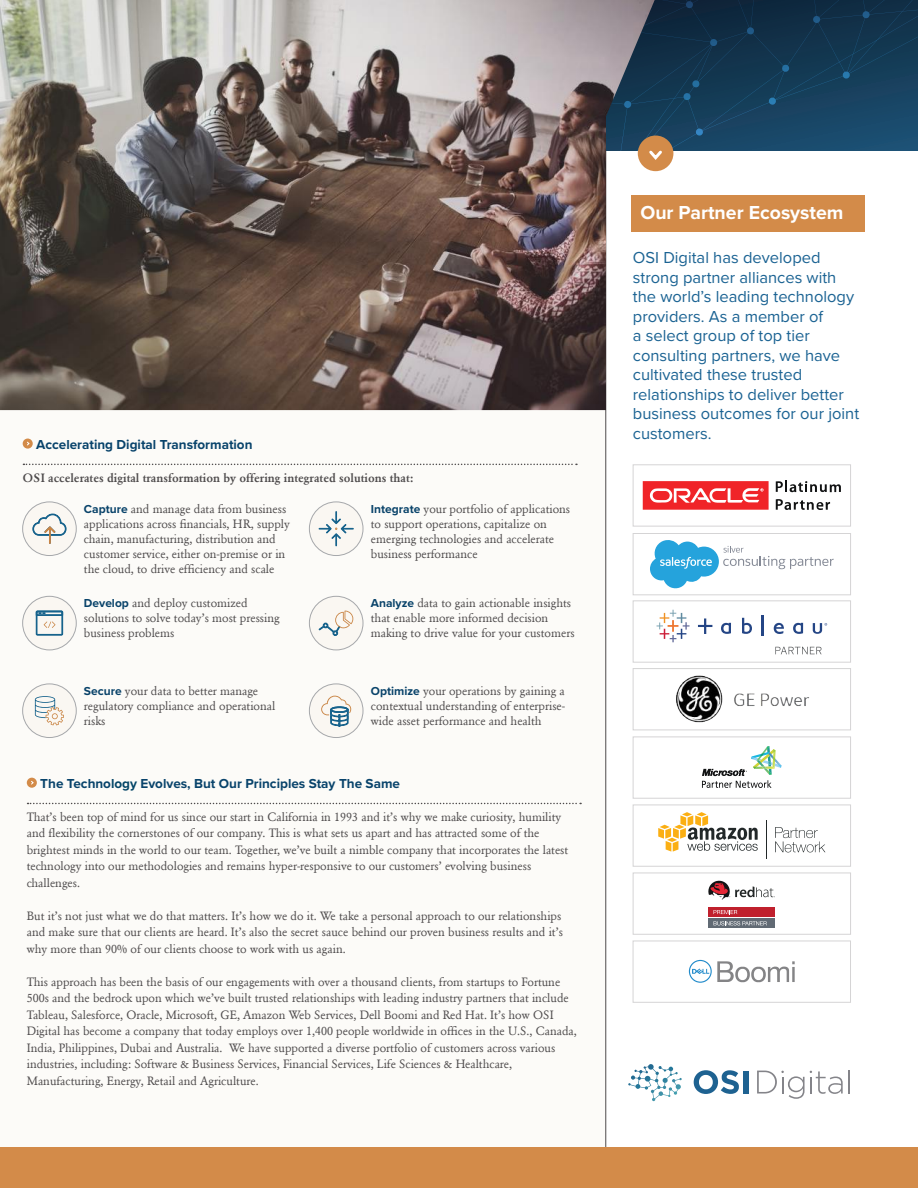
<style>
.page{position:relative;width:918px;height:1188px;background:#fff}
.page>*{position:absolute;margin:0;border:0;box-sizing:border-box;transform-origin:0 0}
.t1{font:700 19.5px "Proxima Nova";color:#fff}
.t2{font:16.5px/19.5px "Proxima Nova";color:#1b6393}
.t3{font:700 13.5px "Proxima Nova";color:#08436b}
.t4{font:12px/15px "Garamond BE";color:#4e4b4c}
.t5{font:500 12px "Garamond BE";color:#4e4b4c}
.s1{font-family:"Proxima Nova";font-weight:700;color:#09436a}
.s2{color:#034567}
</style>
<div class="page">
<div style="left:0;top:174px;width:916px;height:1014px;background:#fcfbf8"></div>
<div style="left:606px;top:0;width:312px;height:1188px;background:#fff"></div>
<svg style="left:655px;top:0;width:263px;height:151px;background:#143a55"></svg>
<div style="left:638px;top:136px;width:35px;height:35px;background:#d38b49;border-radius:50%"></div>
<svg style="left:655px;top:150px;width:7px;height:10px"></svg>
<hr style="left:606px;top:151px;width:1px;height:1037px;background:#4e4b4c">
<div style="left:0;top:1148px;width:918px;height:40px;background:#d38b49"></div>
<img style="left:0;top:0;width:655px;height:410px">
<svg style="left:23px;top:439px;width:10px;height:10px"></svg>
<svg style="left:23px;top:464px;width:554px;height:1px"></svg>
<svg style="left:27px;top:778px;width:10px;height:10px"></svg>
<svg style="left:28px;top:803px;width:553px;height:1px"></svg>
<div style="left:631px;top:195px;width:234px;height:37px;background:#d38b49"></div>
<div style="left:309px;top:502px;width:54px;height:54px;background:#faf7f2;border-radius:50%"></div>
<div style="left:309px;top:502px;width:54px;height:54px;border:1px solid #a6a8ab;border-radius:50%"></div>
<svg style="left:319px;top:511px;width:35px;height:35px"></svg>
<div style="left:23px;top:596px;width:53px;height:54px;background:#faf7f2;border-radius:50%"></div>
<div style="left:22px;top:596px;width:54px;height:54px;border:1px solid #a6a8ab;border-radius:50%"></div>
<svg style="left:36px;top:611px;width:27px;height:25px"></svg>
<div style="left:23px;top:684px;width:53px;height:54px;background:#faf7f2;border-radius:50%"></div>
<div style="left:22px;top:684px;width:54px;height:54px;border:1px solid #a6a8ab;border-radius:50%"></div>
<svg style="left:35px;top:696px;width:29px;height:29px"></svg>
<div style="left:309px;top:596px;width:54px;height:54px;background:#faf7f2;border-radius:50%"></div>
<div style="left:309px;top:596px;width:54px;height:54px;border:1px solid #a6a8ab;border-radius:50%"></div>
<svg style="left:319px;top:611px;width:34px;height:25px"></svg>
<div style="left:309px;top:684px;width:54px;height:54px;background:#faf7f2;border-radius:50%"></div>
<div style="left:309px;top:684px;width:54px;height:54px;border:1px solid #a6a8ab;border-radius:50%"></div>
<svg style="left:321px;top:696px;width:30px;height:30px"></svg>
<div style="left:23px;top:502px;width:53px;height:54px;background:#faf7f2;border-radius:50%"></div>
<div style="left:22px;top:502px;width:54px;height:54px;border:1px solid #a6a8ab;border-radius:50%"></div>
<svg style="left:32px;top:514px;width:34px;height:30px"></svg>
<div style="left:633px;top:465px;width:218px;height:61px;background:#fff;border:1px solid #d5d4d5"></div>
<svg style="left:776px;top:499px;width:54px;height:11px"></svg>
<svg style="left:776px;top:481px;width:65px;height:11px"></svg>
<svg style="left:643px;top:481px;width:126px;height:29px;background:#f24f53"></svg>
<div style="left:633px;top:533px;width:218px;height:62px;background:#fff;border:1px solid #d5d4d5"></div>
<svg style="left:650px;top:540px;width:184px;height:49px"></svg>
<div style="left:633px;top:601px;width:218px;height:61px;background:#fff;border:1px solid #d5d4d5"></div>
<svg style="left:657px;top:610px;width:33px;height:32px"></svg>
<svg style="left:742px;top:618px;width:10px;height:16px"></svg>
<hr style="left:762px;top:616px;width:2px;height:20px;background:#244585">
<svg style="left:774px;top:623px;width:10px;height:11px"></svg>
<svg style="left:721px;top:623px;width:10px;height:11px"></svg>
<svg style="left:793px;top:623px;width:10px;height:11px"></svg>
<svg style="left:698px;top:618px;width:14px;height:16px"></svg>
<svg style="left:813px;top:623px;width:14px;height:11px"></svg>
<svg style="left:775px;top:647px;width:47px;height:7px"></svg>
<div style="left:633px;top:668px;width:218px;height:62px;background:#fff;border:1px solid #d5d4d5"></div>
<div style="left:633px;top:737px;width:218px;height:61px;background:#fff;border:1px solid #d5d4d5"></div>
<svg style="left:702px;top:746px;width:79px;height:42px"></svg>
<div style="left:633px;top:805px;width:218px;height:61px;background:#fff;border:1px solid #d5d4d5"></div>
<svg style="left:775px;top:827px;width:50px;height:26px"></svg>
<hr style="left:766px;top:820px;width:1px;height:39px;background:#222829">
<svg style="left:658px;top:812px;width:100px;height:40px"></svg>
<div style="left:633px;top:873px;width:218px;height:61px;background:#fff;border:1px solid #d5d4d5"></div>
<div style="left:708px;top:907px;width:67px;height:10px;background:#c0202d"></div>
<svg style="left:708px;top:919px;width:67px;height:9px"></svg>
<svg style="left:708px;top:880px;width:67px;height:20px"></svg>
<svg style="left:714px;top:921px;width:53px;height:4px"></svg>
<svg style="left:714px;top:910px;width:23px;height:4px"></svg>
<div style="left:633px;top:941px;width:218px;height:61px;background:#fff;border:1px solid #d5d4d5"></div>
<svg style="left:689px;top:960px;width:106px;height:23px"></svg>
<hr style="left:792px;top:967px;width:3px;height:15px;background:#848486">
<img style="left:676px;top:675px;width:134px;height:48px">
<svg style="left:628px;top:1066px;width:54px;height:35px"></svg>
<svg style="left:757px;top:1071px;width:86px;height:28px"></svg>
<hr style="left:848px;top:1070px;width:2px;height:24px;background:#848489">
<svg style="left:694px;top:1070px;width:45px;height:24px"></svg>
<div style="left:744px;top:1071px;width:5px;height:23px;background:#1e6291"></div>
<p class="t3" style="left:36px;top:434px;width:218px">Accelerating Digital Transformation</p>
<p class="t5" style="left:23px;top:470px;width:392px">OSI accelerates digital transformation by offering integrated solutions that:</p>
<p class="t4" style="left:84px;top:501px;width:207px"><span class="s1">Capture</span> and manage data from business applications across financials, HR, supply chain, manufacturing, distribution and customer service, either on-premise or in the cloud, to drive efficiency and scale</p>
<p class="t4" style="left:84px;top:596px;width:197px"><span class="s1">Develop</span> and deploy customized solutions to solve today’s most pressing business problems</p>
<p class="t4" style="left:84px;top:683px;width:193px"><span class="s1">Secure</span> your data to better manage regulatory compliance and operational risks</p>
<p class="t4" style="left:371px;top:501px;width:201px"><span class="s1">Integrate</span> your portfolio of applications to support operations, capitalize on emerging technologies and accelerate business performance</p>
<p class="t4" style="left:371px;top:596px;width:205px"><span class="s1">Analyze</span> data to gain actionable insights that enable more informed decision making to drive value for your customers</p>
<p class="t4" style="left:371px;top:683px;width:196px;text-align:justify"><span class="s1">Optimize</span> your operations by gaining a contextual understanding of enterprise&shy;wide asset performance and health</p>
<p class="t3" style="left:40px;top:773px;width:361px">The Techno<span class="s2">logy</span> Evolves, But Our Principles Stay The Same</p>
<p class="t4" style="left:27px;top:808px;width:543px;line-height:16.5px">That’s been top of mind for us since our start in California in 1993 and it’s why we make curiosity, humility and flexibility the cornerstones of our company. This is what sets us apart and has attracted some of the brightest minds in the world to our team. Together, we’ve built a nimble company that incorporates the latest technology into our methodologies and remains hyper-responsive to our customers’ evolving business challenges.</p>
<p class="t4" style="left:27px;top:907px;width:538px;line-height:16.5px">But it’s not just what we do that matters. It’s how we do it. We take a personal approach to our relationships and make sure that our clients are heard. It’s also the secret sauce behind our proven business results and it’s why more than 90% of our clients choose to work with us again.</p>
<p class="t4" style="left:27px;top:973px;width:551px;line-height:16.5px">This approach has been the basis of our engagements with over a thousand clients, from startups to Fortune 500s and the bedrock upon which we’ve built trusted relationships with leading industry partners that include Tableau, Salesforce, Oracle, Microsoft, GE, Amazon Web Services, Dell Boomi and Red Hat. It’s how OSI Digital has become a company that today employs over 1,400 people worldwide in offices in the U.S., Canada, India, Philippines, Dubai and Australia. We have supported a diverse portfolio of customers across various industries, including: Software &amp; Business Services, Financial Services, Life Sciences &amp; Healthcare, Manufacturing, Energy, Retail and Agriculture.</p>
<h1 class="t1" style="left:640px;top:198px;width:205px">Our Partner Ecosystem</h1>
<p class="t2" style="left:633px;top:247px;width:228px">OSI Digital has developed strong partner alliances with the world’s leading technology providers. As a member of<br>a select group of top tier consulting partners, we have cultivated these trusted relationships to deliver better business outcomes for our joint customers.</p>
</div>
